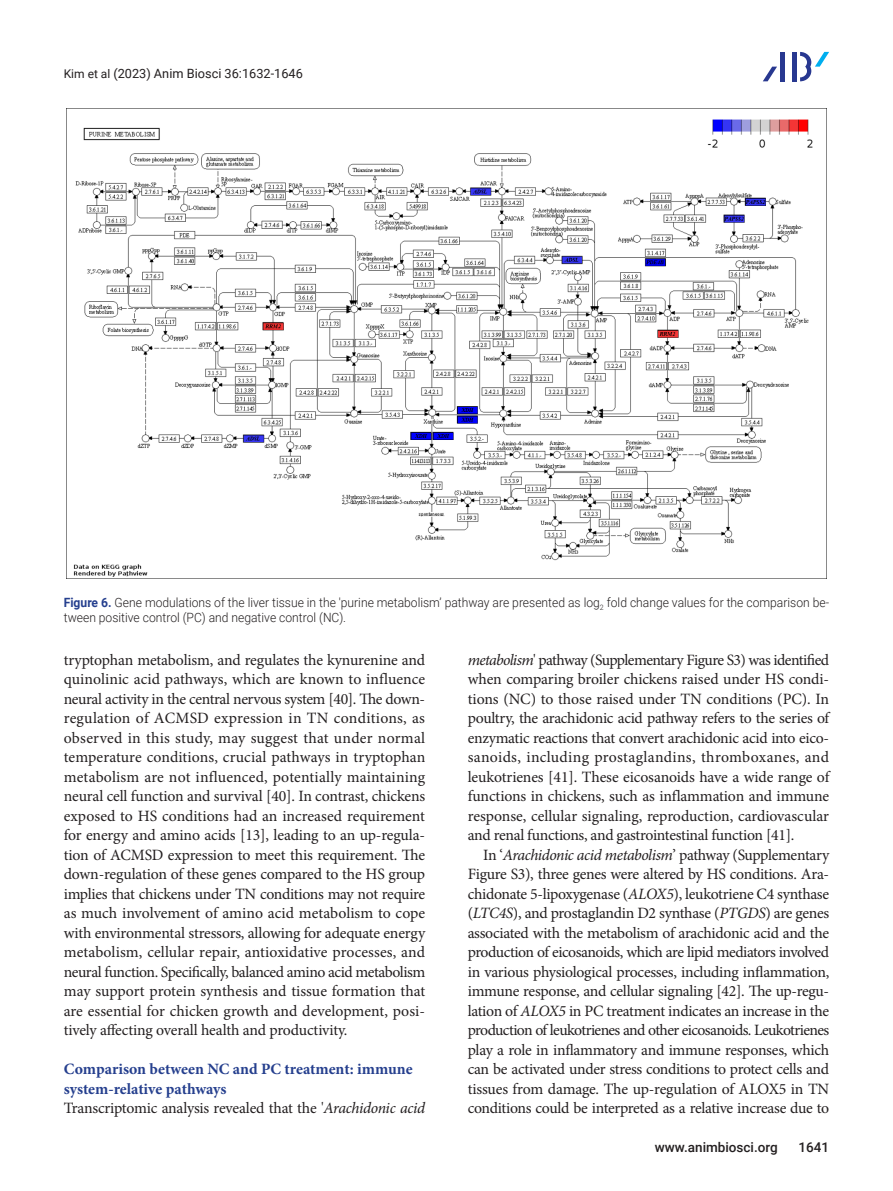
<style>
.page{position:relative;width:893px;height:1191px;background:#fff}
.page>*{position:absolute;margin:0;border:0;box-sizing:border-box;transform-origin:0 0}
.본문{font:15.75px/19.5px "Minion Pro";letter-spacing:-.02em;color:#231f20;text-align:justify}
.중제목{font:700 15.75px/19.5px "Minion Pro";letter-spacing:-.005em;color:#253f8e}
.t1{font:500 13.5px "Roboto";color:#231f20}
.표_그림__제목{font:300 12.75px/15px "Roboto";color:#231f20;scale:.95 1}
.t2{font:12.75px "Roboto";color:#231f20}
.s1{font-size:12px}
.s2{font-weight:700;color:#253f8e}
.s3{font-style:italic}
</style>
<div class="page">
<div style="left:792px;top:52px;width:5px;height:29px;background:#283890"></div>
<hr style="left:781px;top:52px;width:4px;height:29px;background:#283890">
<svg style="left:763px;top:67px;width:14px;height:14px"></svg>
<svg style="left:800px;top:52px;width:29px;height:29px"></svg>
<img style="left:66px;top:108px;width:760px;height:470px">
<p class="t2" style="left:64px;top:65px;width:241px"><span class="s1">Kim et al</span> (2023) Anim Biosci 36:1632-1646</p>
<p class="표_그림__제목" style="left:64px;top:595px;width:807px"><span class="s2">Figure 6.</span> Gene modulations of the liver tissue in the 'purine metabolism’ pathway are presented as log<sub>2</sub> fold change values for the comparison be&shy;tween positive control (PC) and negative control (NC).</p>
<p class="본문" style="left:64px;top:650px;width:363px">tryptophan metabolism, and regulates the kynurenine and quinolinic acid pathways, which are known to influence neural activity in the central nervous system [40]. The down&shy;regulation of ACMSD expression in TN conditions, as observed in this study, may suggest that under normal temperature conditions, crucial pathways in tryptophan metabolism are not influenced, potentially maintaining neural cell function and survival [40]. In contrast, chickens exposed to HS conditions had an increased requirement for energy and amino acids [13], leading to an up-regula&shy;tion of ACMSD expression to meet this requirement. The down-regulation of these genes compared to the HS group implies that chickens under TN conditions may not require as much involvement of amino acid metabolism to cope with environmental stressors, allowing for adequate energy metabolism, cellular repair, antioxidative processes, and neural function. Specifically, balanced amino acid metabolism may support protein synthesis and tissue formation that are essential for chicken growth and development, posi&shy;tively affecting overall health and productivity.</p>
<p class="중제목" style="left:64px;top:1059px;width:350px">Comparison between NC and PC treatment: immune system-relative pathways</p>
<p class="본문" style="left:64px;top:1098px;width:363px">Transcriptomic analysis revealed that the '<span class="s3">Arachidonic acid</span></p>
<p class="본문" style="left:468px;top:650px;width:363px"><span class="s3">metabolism</span>' pathway (Supplementary Figure S3) was identified when comparing broiler chickens raised under HS condi&shy;tions (NC) to those raised under TN conditions (PC). In poultry, the arachidonic acid pathway refers to the series of enzymatic reactions that convert arachidonic acid into eico&shy;sanoids, including prostaglandins, thromboxanes, and leukotrienes [41]. These eicosanoids have a wide range of functions in chickens, such as inflammation and immune response, cellular signaling, reproduction, cardiovascular and renal functions, and gastrointestinal function [41].</p>
<p class="본문" style="left:468px;top:845px;width:363px;text-indent:15px">In ‘<span class="s3">Arachidonic acid metabolism</span>’ pathway (Supplementary Figure S3), three genes were altered by HS conditions. Ara&shy;chidonate 5-lipoxygenase (<span class="s3">ALOX5</span>), leukotriene C4 synthase (<span class="s3">LTC4S</span>), and prostaglandin D2 synthase (<span class="s3">PTGDS</span>) are genes associated with the metabolism of arachidonic acid and the production of eicosanoids, which are lipid mediators involved in various physiological processes, including inflammation, immune response, and cellular signaling [42]. The up-regu&shy;lation of <span class="s3">ALOX5</span> in PC treatment indicates an increase in the production of leukotrienes and other eicosanoids. Leukotrienes play a role in inflammatory and immune responses, which can be activated under stress conditions to protect cells and tissues from damage. The up-regulation of ALOX5 in TN conditions could be interpreted as a relative increase due to</p>
<p class="t1" style="left:655px;top:1137px;width:125px">www.animbiosci.org</p>
<p class="t1" style="left:798px;top:1137px;width:32px">1641</p>
</div>
